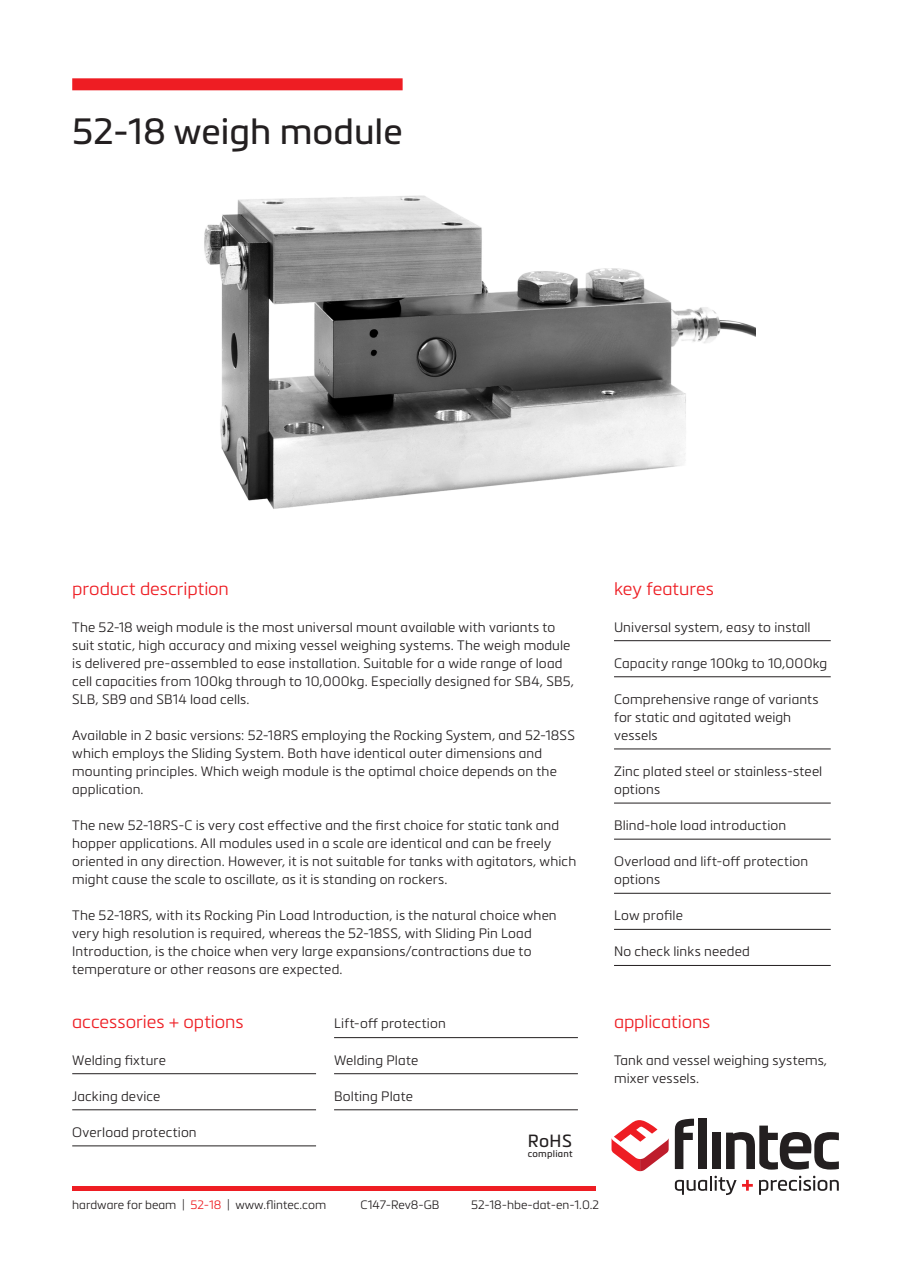
<style>
.page{position:relative;width:903px;height:1263px;background:#fff}
.page>*{position:absolute;margin:0;border:0;box-sizing:border-box;transform-origin:0 0}
.Heading{font:36px "Metronic Pro";color:#231f20}
.Subheading{font:300 18px "Metronic Pro";letter-spacing:-.005em;color:#ee1d23}
.t1{font:17.4px "Metronic Pro";color:#231f20}
.Paragraph{font:300 13.5px/18px "Metronic Pro";letter-spacing:.01em;color:#231f20}
.List{font:300 13.5px/18px "Metronic Pro";letter-spacing:.01em;color:#231f20}
.t2{font:300 12px "Metronic Pro";color:#231f20}
.t3{font:9.45px "Metronic Pro";letter-spacing:.025em;color:#231f20}
.s1{color:#ee1d23}
</style>
<div class="page">
<svg style="left:674px;top:1176px;width:78px;height:19px"></svg>
<svg style="left:759px;top:1176px;width:79px;height:19px"></svg>
<svg style="left:674px;top:1119px;width:19px;height:50px"></svg>
<div style="left:698px;top:1119px;width:8px;height:50px;background:#231f20"></div>
<div style="left:712px;top:1133px;width:8px;height:36px;background:#231f20"></div>
<svg style="left:726px;top:1125px;width:112px;height:44px"></svg>
<svg style="left:611px;top:1120px;width:57px;height:51px"></svg>
<div style="left:72px;top:1186px;width:523px;height:5px;background:#ee1d23"></div>
<img style="left:72px;top:1146px;width:55px;height:1px">
<img style="left:297px;top:1146px;width:19px;height:1px">
<img style="left:204px;top:195px;width:551px;height:314px">
<div style="left:72px;top:78px;width:330px;height:12px;background:#ee1d23"></div>
<hr style="left:72px;top:1073px;width:244px;height:1px;background:#231f20">
<hr style="left:72px;top:1109px;width:244px;height:1px;background:#231f20">
<hr style="left:72px;top:1145px;width:244px;height:1px;background:#231f20">
<hr style="left:334px;top:1037px;width:243px;height:1px;background:#231f20">
<hr style="left:334px;top:1073px;width:243px;height:1px;background:#231f20">
<hr style="left:334px;top:1109px;width:243px;height:1px;background:#231f20">
<hr style="left:613px;top:640px;width:217px;height:1px;background:#231f20">
<hr style="left:613px;top:676px;width:217px;height:1px;background:#231f20">
<hr style="left:613px;top:749px;width:217px;height:1px;background:#231f20">
<hr style="left:613px;top:803px;width:217px;height:1px;background:#231f20">
<hr style="left:613px;top:839px;width:217px;height:1px;background:#231f20">
<hr style="left:613px;top:893px;width:217px;height:1px;background:#231f20">
<hr style="left:613px;top:929px;width:217px;height:1px;background:#231f20">
<hr style="left:613px;top:965px;width:217px;height:1px;background:#231f20">
<p class="Heading" style="left:72px;top:106px;width:332px">52-18 weigh module</p>
<p class="Subheading" style="left:72px;top:577px;width:158px">product description</p>
<p class="Paragraph" style="left:72px;top:617px;width:503px">The 52-18 weigh module is the most universal mount available with variants to suit static, high accuracy and mixing vessel weighing systems. The weigh module is delivered pre-assembled to ease installation. Suitable for a wide range of load cell capacities from 100kg through to 10,000kg. Especially designed for SB4, SB5, SLB, SB9 and SB14 load cells.</p>
<p class="Paragraph" style="left:72px;top:725px;width:504px">Available in 2 basic versions: 52-18RS employing the Rocking System, and 52-18SS which employs the Sliding System. Both have identical outer dimensions and mounting principles. Which weigh module is the optimal choice depends on the application.</p>
<p class="Paragraph" style="left:72px;top:816px;width:505px">The new 52-18RS-C is very cost effective and the first choice for static tank and hopper applications. All modules used in a scale are identical and can be freely oriented in any direction. However, it is not suitable for tanks with agitators, which might cause the scale to oscillate, as it is standing on rockers.</p>
<p class="Paragraph" style="left:72px;top:906px;width:485px">The 52-18RS, with its Rocking Pin Load Introduction, is the natural choice when very high resolution is required, whereas the 52-18SS, with Sliding Pin Load Introduction, is the choice when very large expansions/contractions due to temperature or other reasons are expected.</p>
<p class="Subheading" style="left:72px;top:1010px;width:173px">accessories + options</p>
<p class="List" style="left:72px;top:1050px;width:95px">Welding fixture</p>
<p class="List" style="left:72px;top:1086px;width:90px">Jacking device</p>
<p class="List" style="left:72px;top:1122px;width:126px">Overload protection</p>
<p class="List" style="left:334px;top:1014px;width:113px">Lift-off protection</p>
<p class="List" style="left:334px;top:1050px;width:86px">Welding Plate</p>
<p class="List" style="left:334px;top:1086px;width:80px">Bolting Plate</p>
<p class="t1" style="left:527px;top:1128px;width:46px">RoHS</p>
<p class="t3" style="left:527px;top:1147px;width:46px">compliant</p>
<p class="Subheading" style="left:613px;top:577px;width:101px">key features</p>
<p class="List" style="left:613px;top:617px;width:198px">Universal system, easy to install</p>
<p class="List" style="left:613px;top:653px;width:215px">Capacity range 100kg to 10,000kg</p>
<p class="List" style="left:613px;top:689px;width:206px">Comprehensive range of variants for static and agitated weigh vessels</p>
<p class="List" style="left:613px;top:761px;width:210px">Zinc plated steel or stainless-steel options</p>
<p class="List" style="left:613px;top:816px;width:173px">Blind-hole load introduction</p>
<p class="List" style="left:613px;top:852px;width:195px">Overload and lift-off protection options</p>
<p class="List" style="left:613px;top:906px;width:70px">Low profile</p>
<p class="List" style="left:613px;top:942px;width:137px">No check links needed</p>
<p class="Subheading" style="left:613px;top:1010px;width:98px">applications</p>
<p class="Paragraph" style="left:613px;top:1050px;width:215px">Tank and vessel weighing systems, mixer vessels.</p>
<p class="t2" style="left:72px;top:1196px;width:255px">hardware for beam | <span class="s1">52-18</span> | www.flintec.com</p>
<p class="t2" style="left:360px;top:1196px;width:80px">C147-Rev8-GB</p>
<p class="t2" style="left:471px;top:1196px;width:130px">52-18-hbe-dat-en-1.0.2</p>
</div>
